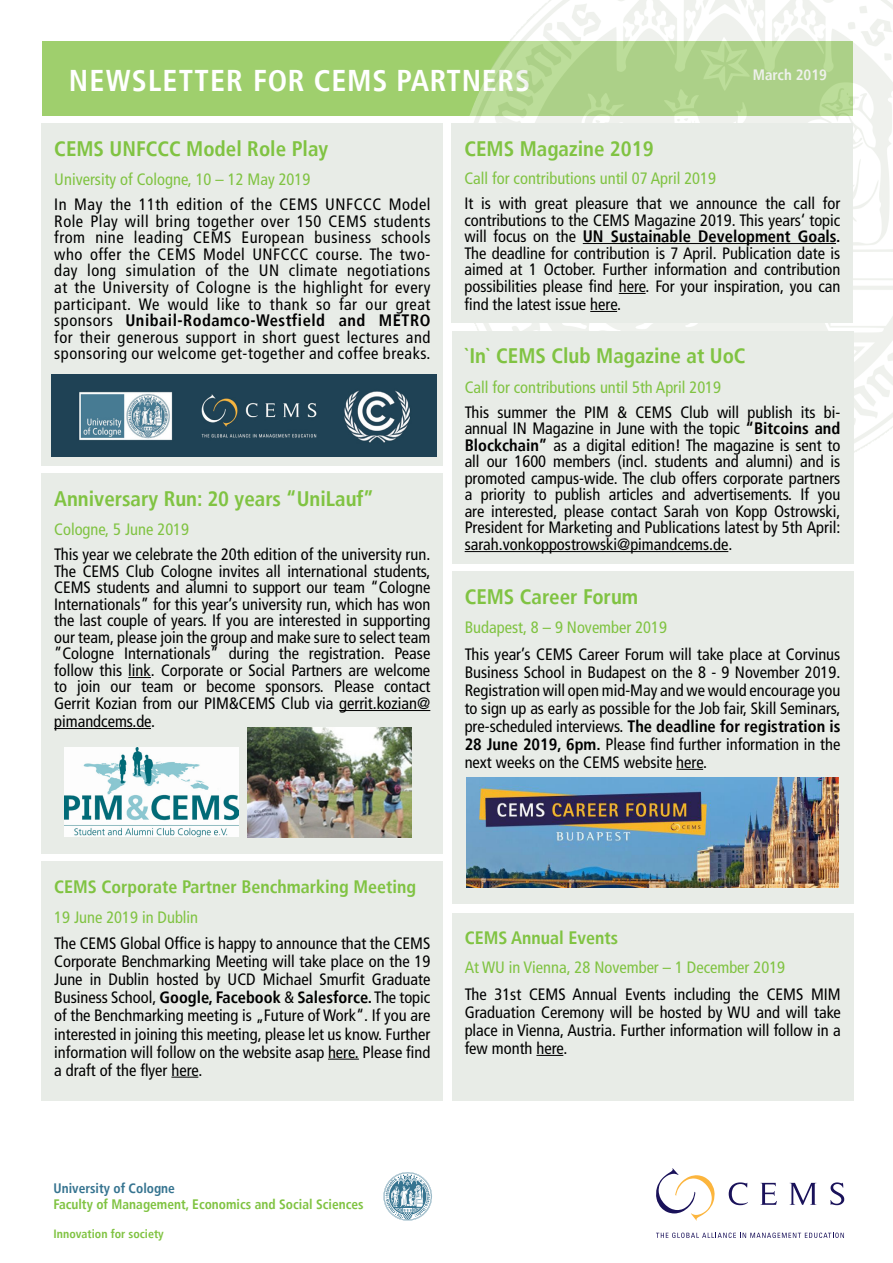
<style>
.page{position:relative;width:893px;height:1263px;background:#fff}
.page>*{position:absolute;margin:0;border:0;box-sizing:border-box;transform-origin:0 0}
.t1{font:700 condensed 30px "Frutiger LT";letter-spacing:.025em;color:#fff}
.t2{font:700 condensed 21px "Frutiger LT";color:#80c342}
.t3{font:700 condensed 18px "Frutiger LT";color:#80c342}
.t4{font:condensed 16.5px/16.5px "Frutiger LT";color:#000;text-align:justify}
.t5{font:condensed 16.5px "Frutiger LT";color:#80c342}
.t6{font:700 condensed 15px "Frutiger LT";color:#fff}
.t7{font:700 condensed 13.65px "Frutiger LT";color:#80c342}
.t8{font:700 condensed 13.65px "Frutiger LT";color:#367490}
.t9{font:700 condensed 12px "Frutiger LT";color:#80c342}
.s1{font-weight:700}
</style>
<div class="page">
<svg style="left:42px;top:41px;width:810px;height:75px;background:#a3d075"></svg>
<img style="left:483px;top:0;width:386px;height:84px">
<svg style="left:383px;top:1172px;width:49px;height:49px"></svg>
<svg style="left:656px;top:1168px;width:59px;height:52px"></svg>
<svg style="left:729px;top:1182px;width:19px;height:23px"></svg>
<svg style="left:761px;top:1183px;width:16px;height:22px"></svg>
<svg style="left:790px;top:1183px;width:26px;height:22px"></svg>
<svg style="left:830px;top:1182px;width:14px;height:23px"></svg>
<svg style="left:656px;top:1232px;width:188px;height:6px"></svg>
<div style="left:452px;top:331px;width:401px;height:232px;background:#e8ece7"></div>
<hr style="left:465px;top:551px;width:263px;height:1px;background:#000">
<div style="left:42px;top:123px;width:401px;height:343px;background:#e8ece7"></div>
<div style="left:41px;top:473px;width:402px;height:381px;background:#e8ece7"></div>
<svg style="left:128px;top:677px;width:23px;height:1px"></svg>
<hr style="left:339px;top:710px;width:91px;height:1px;background:#000">
<hr style="left:54px;top:728px;width:97px;height:1px;background:#000">
<img style="left:51px;top:375px;width:385px;height:82px">
<img style="left:248px;top:727px;width:163px;height:111px">
<div style="left:452px;top:123px;width:401px;height:200px;background:#e8ece7"></div>
<hr style="left:583px;top:243px;width:253px;height:1px;background:#000">
<svg style="left:619px;top:293px;width:27px;height:1px"></svg>
<svg style="left:590px;top:311px;width:27px;height:1px"></svg>
<div style="left:452px;top:571px;width:401px;height:333px;background:#e8ece7"></div>
<svg style="left:676px;top:769px;width:27px;height:1px"></svg>
<img style="left:467px;top:777px;width:371px;height:111px">
<div style="left:41px;top:861px;width:402px;height:239px;background:#e8ece7"></div>
<hr style="left:328px;top:1059px;width:31px;height:1px;background:#000">
<svg style="left:171px;top:1077px;width:27px;height:1px"></svg>
<div style="left:452px;top:913px;width:401px;height:187px;background:#e8ece7"></div>
<svg style="left:536px;top:1055px;width:27px;height:1px"></svg>
<img style="left:64px;top:747px;width:174px;height:89px">
<h1 class="t1" style="left:69px;top:63px;width:463px">Newsletter for CEMS Partners</h1>
<p class="t6" style="left:753px;top:66px;width:76px">March 2019</p>
<p class="t2" style="left:54px;top:136px;width:275px">CEMS UNFCCC Model Role Play</p>
<p class="t5" style="left:54px;top:170px;width:258px">University of Cologne, 10 – 12 May 2019</p>
<p class="t4" style="left:54px;top:197px;width:378px">In May the 11th edition of the CEMS UNFCCC Model Role Play will bring together over 150 CEMS students from nine leading CEMS European business schools who offer the CEMS Model UNFCCC course. The two&shy;day long simulation of the UN climate negotiations at the University of Cologne is the highlight for every participant. We would like to thank so far our great sponsors <span class="s1">Unibail-Rodamco-Westfield and METRO </span>for their generous support in short guest lectures and sponsoring our welcome get-together and coffee breaks.</p>
<p class="t2" style="left:54px;top:486px;width:321px">Anniversary Run: 20 years “UniLauf”</p>
<p class="t5" style="left:54px;top:520px;width:136px">Cologne, 5 June 2019</p>
<p class="t4" style="left:54px;top:546px;width:378px">This year we celebrate the 20th edition of the university run.<br>The CEMS Club Cologne invites all international students, CEMS students and alumni to support our team “Cologne Internationals” for this year’s university run, which has won the last couple of years. If you are interested in supporting our team, please join the group and make sure to select team ”Cologne Internationals” during the registration. Pease follow this link. Corporate or Social Partners are welcome to join our team or become sponsors. Please contact Gerrit Kozian from our PIM&amp;CEMS Club via gerrit.kozian@</p>
<p class="t4" style="left:54px;top:713px;width:102px">pimandcems.de.</p>
<p class="t2" style="left:464px;top:136px;width:191px">CEMS Magazine 2019</p>
<p class="t5" style="left:464px;top:169px;width:253px">Call for contributions until 07 April 2019</p>
<p class="t4" style="left:464px;top:195px;width:377px">It is with great pleasure that we announce the call for contributions to the CEMS Magazine 2019. This years‘ topic will focus on the <span class="s1">UN Sustainable Development Goals.<br></span>The deadline for contribution is 7 April. Publication date is aimed at 1 October. Further information and contribution possibilities please find here. For your inspiration, you can</p>
<p class="t4" style="left:464px;top:296px;width:158px">find the latest issue here.</p>
<p class="t2" style="left:465px;top:344px;width:282px">`In` CEMS Club Magazine at UoC</p>
<p class="t5" style="left:465px;top:378px;width:258px">Call for contributions until 5th April 2019</p>
<p class="t4" style="left:465px;top:404px;width:377px">This summer the PIM &amp; CEMS Club will publish its bi&shy;annual IN Magazine in June with the topic <span class="s1">“Bitcoins and Blockchain”</span> as a digital edition! The magazine is sent to all our 1600 members (incl. students and alumni) and is promoted campus-wide. The club offers corporate partners a priority to publish articles and advertisements. If you are interested, please contact Sarah von Kopp Ostrowski, President for Marketing and Publications latest by 5th April: sarah.vonkoppostrowski@pimandcems.de.</p>
<p class="t2" style="left:465px;top:584px;width:175px">CEMS Career Forum</p>
<p class="t5" style="left:465px;top:618px;width:204px">Budapest, 8 – 9 November 2019</p>
<p class="t4" style="left:465px;top:645px;width:377px;line-height:18px">This year’s CEMS Career Forum will take place at Corvinus Business School in Budapest on the 8 - 9 November 2019.<br>Registration will open mid-May and we would encourage you to sign up as early as possible for the Job fair, Skill Seminars, pre-scheduled interviews. <span class="s1">The deadline for registration is 28 June 2019, 6pm.</span> Please find further information in the next weeks on the CEMS website here.</p>
<p class="t3" style="left:54px;top:876px;width:364px">CEMS Corporate Partner Benchmarking Meeting</p>
<p class="t5" style="left:54px;top:908px;width:146px">19 June 2019 in Dublin</p>
<p class="t4" style="left:54px;top:935px;width:378px;line-height:18px">The CEMS Global Office is happy to announce that the CEMS Corporate Benchmarking Meeting will take place on the 19<br>June in Dublin hosted by UCD Michael Smurfit Graduate Business School, <span class="s1">Google, Facebook</span> &amp; <span class="s1">Salesforce.</span> The topic of the Benchmarking meeting is „Future of Work“. If you are interested in joining this meeting, please let us know. Further information will follow on the website asap here. Please find a draft of the flyer here.</p>
<p class="t3" style="left:465px;top:927px;width:155px">CEMS Annual Events</p>
<p class="t5" style="left:465px;top:958px;width:322px">At WU in Vienna, 28 November – 1 December 2019</p>
<p class="t4" style="left:465px;top:985px;width:378px;line-height:18px">The 31st CEMS Annual Events including the CEMS MIM Graduation Ceremony will be hosted by WU and will take place in Vienna, Austria. Further information will follow in a few month here.</p>
<p class="t8" style="left:54px;top:1180px;width:123px">University of Cologne</p>
<p class="t7" style="left:54px;top:1196px;width:312px">Faculty of Management, Economics and Social Sciences</p>
<p class="t9" style="left:54px;top:1227px;width:112px">Innovation for society</p>
</div>
